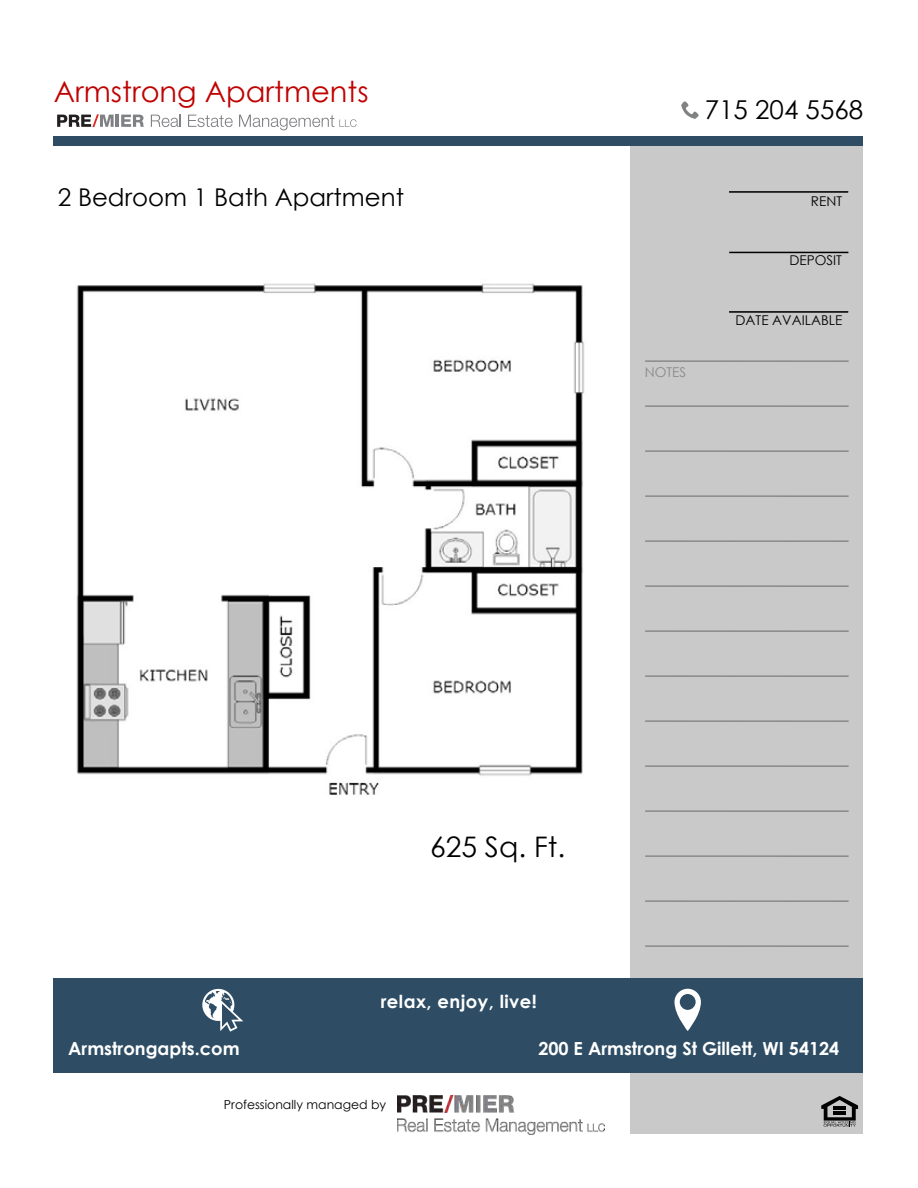
<style>
.page{position:relative;width:918px;height:1188px;background:#fff}
.page>*{position:absolute;margin:0;border:0;box-sizing:border-box;transform-origin:0 0}
.t1{font:28.95px "Century Gothic";color:#c00000}
.t2{font:28.35px "Century Gothic";color:#000}
.t3{font:25.95px "Century Gothic";color:#000}
.t4{font:24.45px "Century Gothic";color:#000}
.t5{font:700 18px "Century Gothic";color:#fff}
.t6{font:700 18px "Century Gothic";letter-spacing:.025em;color:#fff}
.t7{font:13.5px "Century Gothic";color:#000}
.t8{font:13.5px "Century Gothic";color:#898989}
.t9{font:12.45px "Century Gothic";color:#000}
</style>
<div class="page">
<div style="left:631px;top:144px;width:232px;height:990px;background:#c9c9c9"></div>
<div style="left:53px;top:978px;width:810px;height:94px;background:#2e4d64"></div>
<img style="left:398px;top:1096px;width:207px;height:39px">
<svg style="left:202px;top:989px;width:41px;height:43px"></svg>
<svg style="left:674px;top:989px;width:27px;height:42px"></svg>
<svg style="left:821px;top:1096px;width:37px;height:31px"></svg>
<hr style="left:645px;top:360px;width:204px;height:2px;background:#898989">
<hr style="left:645px;top:405px;width:204px;height:2px;background:#898989">
<hr style="left:645px;top:450px;width:204px;height:2px;background:#898989">
<hr style="left:645px;top:495px;width:204px;height:2px;background:#898989">
<hr style="left:645px;top:540px;width:204px;height:2px;background:#898989">
<hr style="left:645px;top:585px;width:204px;height:2px;background:#898989">
<hr style="left:645px;top:630px;width:204px;height:2px;background:#898989">
<hr style="left:645px;top:675px;width:204px;height:2px;background:#898989">
<hr style="left:645px;top:720px;width:204px;height:2px;background:#898989">
<hr style="left:645px;top:765px;width:204px;height:2px;background:#898989">
<hr style="left:645px;top:810px;width:204px;height:2px;background:#898989">
<hr style="left:645px;top:855px;width:204px;height:2px;background:#898989">
<hr style="left:645px;top:900px;width:204px;height:2px;background:#898989">
<hr style="left:645px;top:945px;width:204px;height:2px;background:#898989">
<hr style="left:729px;top:311px;width:119px;height:2px;background:#000">
<hr style="left:729px;top:252px;width:119px;height:1px;background:#000">
<hr style="left:729px;top:191px;width:119px;height:2px;background:#000">
<div style="left:53px;top:136px;width:810px;height:10px;background:#2e4d64"></div>
<svg style="left:681px;top:101px;width:18px;height:18px"></svg>
<img style="left:76px;top:283px;width:509px;height:512px">
<svg style="left:57px;top:114px;width:87px;height:13px"></svg>
<svg style="left:151px;top:115px;width:30px;height:12px"></svg>
<svg style="left:188px;top:115px;width:45px;height:12px"></svg>
<svg style="left:239px;top:115px;width:118px;height:15px"></svg>
<h1 class="t1" style="left:54px;top:71px;width:316px">Armstrong Apartments</h1>
<h3 class="t4" style="left:58px;top:181px;width:348px">2 Bedroom 1 Bath Apartment</h3>
<h3 class="t3" style="left:705px;top:91px;width:160px">715 204 5568</h3>
<p class="t8" style="left:645px;top:363px;width:43px">NOTES</p>
<p class="t7" style="left:811px;top:192px;width:33px">RENT</p>
<p class="t7" style="left:790px;top:251px;width:54px">DEPOSIT</p>
<p class="t7" style="left:736px;top:311px;width:108px">DATE AVAILABLE</p>
<h2 class="t2" style="left:430px;top:827px;width:137px">625 Sq. Ft.</h2>
<p class="t6" style="left:381px;top:988px;width:158px">relax, enjoy, live!</p>
<p class="t5" style="left:68px;top:1035px;width:173px">Armstrongapts.com</p>
<p class="t5" style="left:538px;top:1035px;width:302px">200 E Armstrong St Gillett, WI 54124</p>
<p class="t9" style="left:224px;top:1096px;width:164px">Professionally managed by</p>
</div>
